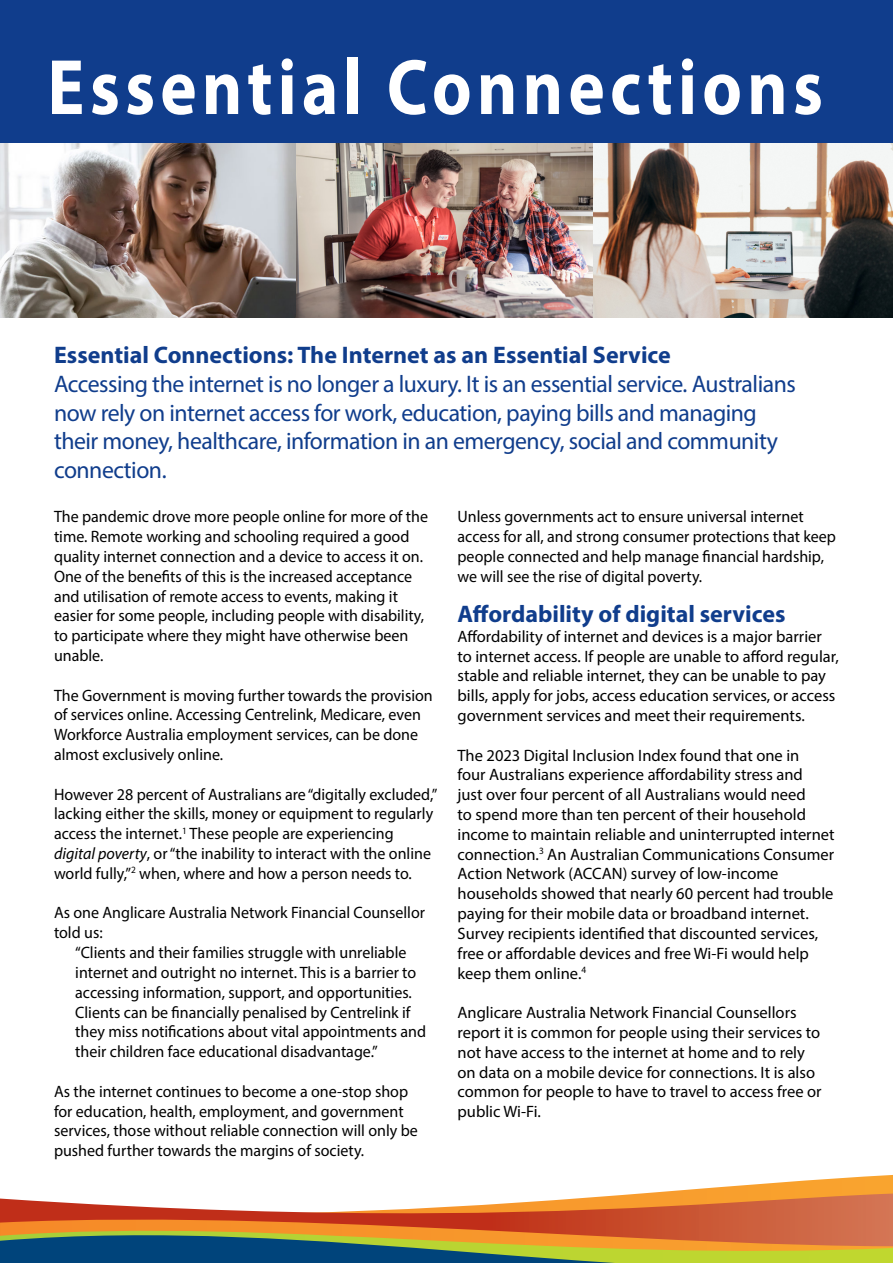
<style>
.page{position:relative;width:893px;height:1263px;background:#fff}
.page>*{position:absolute;margin:0;border:0;box-sizing:border-box;transform-origin:0 0}
.t1{font:700 79.2px "Myriad Pro";letter-spacing:.075em;color:#fff;scale:.87 1}
.t2{font:24px/28.8px "Myriad Pro";letter-spacing:-.02em;color:#103d8c}
.t3{font:700 24px "Myriad Pro";color:#103d8c}
.t4{font:16.5px/19.8px "Myriad Pro";color:#000}
.s1{font-style:italic}
</style>
<div class="page">
<div style="left:0;top:0;width:893px;height:144px;background:#103d8c"></div>
<svg style="left:0;top:1255px;width:893px;height:8px;background:#477a5e"></svg>
<svg style="left:0;top:1175px;width:893px;height:80px"></svg>
<svg style="left:0;top:1193px;width:893px;height:53px"></svg>
<img style="left:0;top:144px;width:892px;height:174px">
<p class="t1" style="left:47px;top:36px;width:893px">Essential Connections</p>
<p class="t3" style="left:54px;top:339px;width:618px">Essential Connections: The Internet as an Essential Service</p>
<p class="t2" style="left:54px;top:369px;width:743px">Accessing the internet is no longer a luxury. It is an essential service. Australians now rely on internet access for work, education, paying bills and managing their money, healthcare, information in an emergency, social and community connection.</p>
<p class="t4" style="left:54px;top:507px;width:376px">The pandemic drove more people online for more of the time. Remote working and schooling required a good quality internet connection and a device to access it on.<br>One of the benefits of this is the increased acceptance and utilisation of remote access to events, making it easier for some people, including people with disability, to participate where they might have otherwise been unable.</p>
<p class="t4" style="left:54px;top:685px;width:380px">The Government is moving further towards the provision of services online. Accessing Centrelink, Medicare, even Workforce Australia employment services, can be done almost exclusively online.</p>
<p class="t4" style="left:54px;top:784px;width:385px">However 28 percent of Australians are “digitally excluded,” lacking either the skills, money or equipment to regularly access the internet.<sup>1</sup> These people are experiencing <span class="s1">digital poverty</span>, or “the inability to interact with the online world fully,”<sup>2</sup> when, where and how a person needs to.</p>
<p class="t4" style="left:54px;top:903px;width:373px">As one Anglicare Australia Network Financial Counsellor told us:</p>
<p class="t4" style="left:75px;top:942px;width:352px">“Clients and their families struggle with unreliable internet and outright no internet. This is a barrier to accessing information, support, and opportunities.<br>Clients can be financially penalised by Centrelink if they miss notifications about vital appointments and their children face educational disadvantage.”</p>
<p class="t4" style="left:54px;top:1081px;width:365px">As the internet continues to become a one-stop shop for education, health, employment, and government services, those without reliable connection will only be pushed further towards the margins of society.</p>
<p class="t4" style="left:458px;top:507px;width:380px">Unless governments act to ensure universal internet access for all, and strong consumer protections that keep people connected and help manage financial hardship, we will see the rise of digital poverty.</p>
<p class="t3" style="left:458px;top:598px;width:329px">Affordability of digital services</p>
<p class="t4" style="left:458px;top:626px;width:383px">Affordability of internet and devices is a major barrier to internet access. If people are unable to afford regular, stable and reliable internet, they can be unable to pay bills, apply for jobs, access education services, or access government services and meet their requirements.</p>
<p class="t4" style="left:458px;top:745px;width:379px">The 2023 Digital Inclusion Index found that one in<br>four Australians experience affordability stress and<br>just over four percent of all Australians would need<br>to spend more than ten percent of their household income to maintain reliable and uninterrupted internet connection.<sup>3</sup> An Australian Communications Consumer Action Network (ACCAN) survey of low-income households showed that nearly 60 percent had trouble paying for their mobile data or broadband internet.<br>Survey recipients identified that discounted services, free or affordable devices and free Wi-Fi would help keep them online.<sup>4</sup></p>
<p class="t4" style="left:458px;top:1002px;width:366px">Anglicare Australia Network Financial Counsellors report it is common for people using their services to not have access to the internet at home and to rely on data on a mobile device for connections. It is also common for people to have to travel to access free or public Wi-Fi.</p>
</div>
